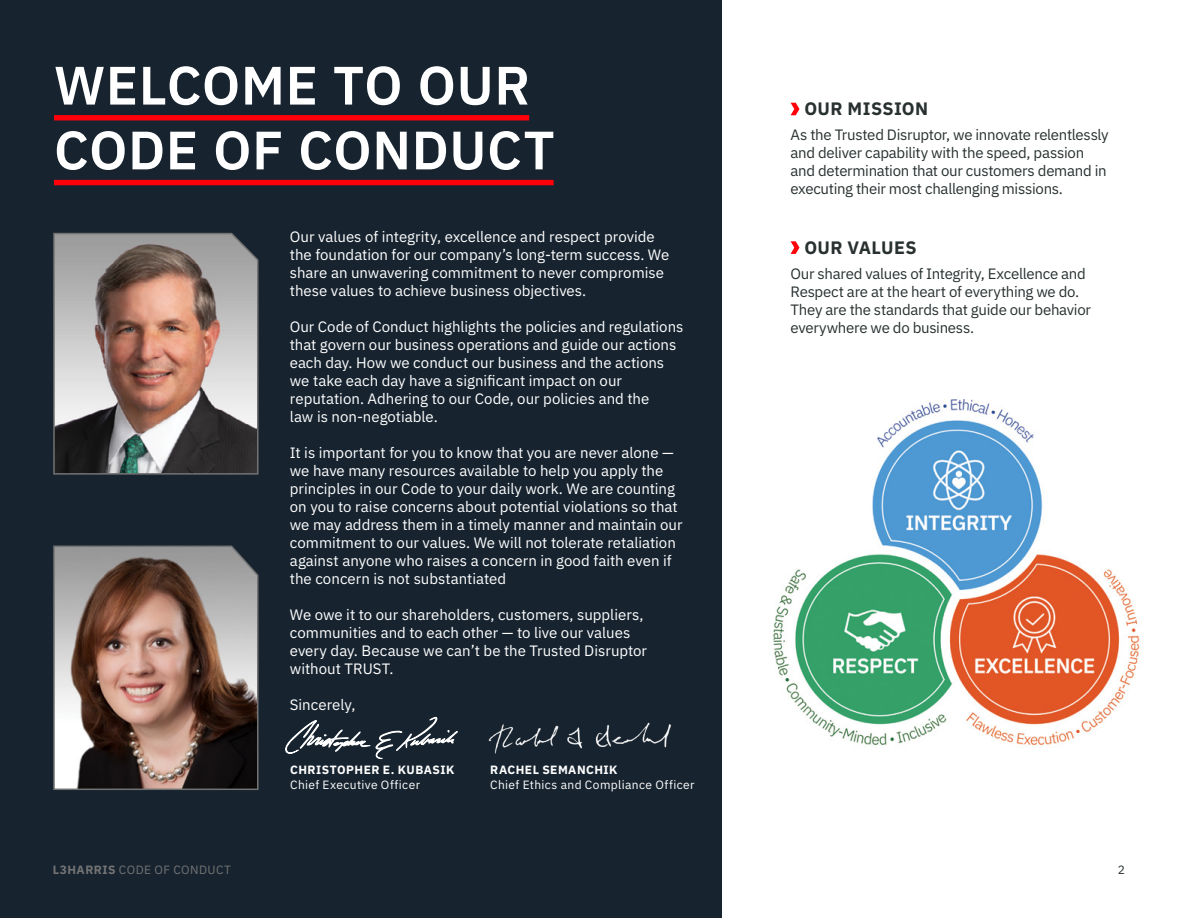
<style>
.page{position:relative;width:1188px;height:918px;background:#fff}
.page>*{position:absolute;margin:0;border:0;box-sizing:border-box;transform-origin:0 0}
.t1{font:600 54px "IBM Plex Sans";letter-spacing:.01em;color:#fff}
.t2{font:700 18px "IBM Plex Sans";letter-spacing:.02em;color:#283030}
.Body_Copy{font:15px/18px "IBM Plex Sans";color:#fff}
.Body_Copy-2{font:15px/18px "IBM Plex Sans";letter-spacing:-.02em;color:#283030}
.Body_Copy-3{font:12px/15px "IBM Plex Sans";letter-spacing:.03em;color:#fff}
.t3{font:12px "IBM Plex Sans";letter-spacing:.035em;color:#737373}
.t4{font:12px "IBM Plex Sans";color:#283030}
.s1{font-weight:700}
</style>
<div class="page">
<div style="left:0;top:0;width:721px;height:918px;background:#172430"></div>
<svg style="left:53px;top:545px;width:206px;height:245px;background:#86716a"></svg>
<img style="left:53px;top:232px;width:206px;height:243px">
<svg style="left:791px;top:103px;width:8px;height:12px"></svg>
<svg style="left:791px;top:241px;width:8px;height:13px"></svg>
<div style="left:54px;top:115px;width:475px;height:5px;background:#ff000a"></div>
<div style="left:54px;top:180px;width:500px;height:5px;background:#ff000a"></div>
<svg style="left:286px;top:720px;width:84px;height:34px"></svg>
<svg style="left:376px;top:717px;width:82px;height:42px"></svg>
<img style="left:488px;top:722px;width:183px;height:32px">
<img style="left:773px;top:399px;width:367px;height:349px">
<p class="t1" style="left:54px;top:43px;width:478px">WELCOME TO OUR</p>
<p class="t1" style="left:54px;top:108px;width:502px">CODE OF CONDUCT</p>
<p class="Body_Copy" style="left:290px;top:227px;width:381px">Our values of integrity, excellence and respect provide the foundation for our company’s long-term success. We share an unwavering commitment to never compromise these values to achieve business objectives.</p>
<p class="Body_Copy" style="left:290px;top:317px;width:395px">Our Code of Conduct highlights the policies and regulations that govern our business operations and guide our actions each day. How we conduct our business and the actions we take each day have a significant impact on our reputation. Adhering to our Code, our policies and the<br>law is non-negotiable.</p>
<p class="Body_Copy" style="left:290px;top:443px;width:394px">It is important for you to know that you are never alone — we have many resources available to help you apply the principles in our Code to your daily work. We are counting on you to raise concerns about potential violations so that we may address them in a timely manner and maintain our commitment to our values. We will not tolerate retaliation against anyone who raises a concern in good faith even if the concern is not substantiated</p>
<p class="Body_Copy" style="left:290px;top:605px;width:359px">We owe it to our shareholders, customers, suppliers, communities and to each other — to live our values every day. Because we can’t be the Trusted Disruptor without TRUST.</p>
<p class="Body_Copy" style="left:290px;top:695px;width:67px">Sincerely,</p>
<p class="Body_Copy-3" style="left:290px;top:762px;width:166px"><span class="s1">CHRISTOPHER E. KUBASIK<br></span>Chief Executive Officer</p>
<p class="Body_Copy-3" style="left:490px;top:762px;width:206px"><span class="s1">RACHEL SEMANCHIK<br></span>Chief Ethics and Compliance Officer</p>
<h1 class="t2" style="left:804px;top:95px;width:125px">OUR MISSION</h1>
<p class="Body_Copy-2" style="left:791px;top:124px;width:320px">As the Trusted Disruptor, we innovate relentlessly and deliver capability with the speed, passion and determination that our customers demand in executing their most challenging missions.</p>
<h1 class="t2" style="left:804px;top:233px;width:114px">OUR VALUES</h1>
<p class="Body_Copy-2" style="left:791px;top:263px;width:302px">Our shared values of Integrity, Excellence and Respect are at the heart of everything we do.<br>They are the standards that guide our behavior everywhere we do business.</p>
<h1 class="t3" style="left:53px;top:861px;width:180px"><span class="s1">L3HARRIS</span> CODE OF CONDUCT</h1>
<p class="t4" style="left:1118px;top:861px;width:9px">2</p>
</div>
